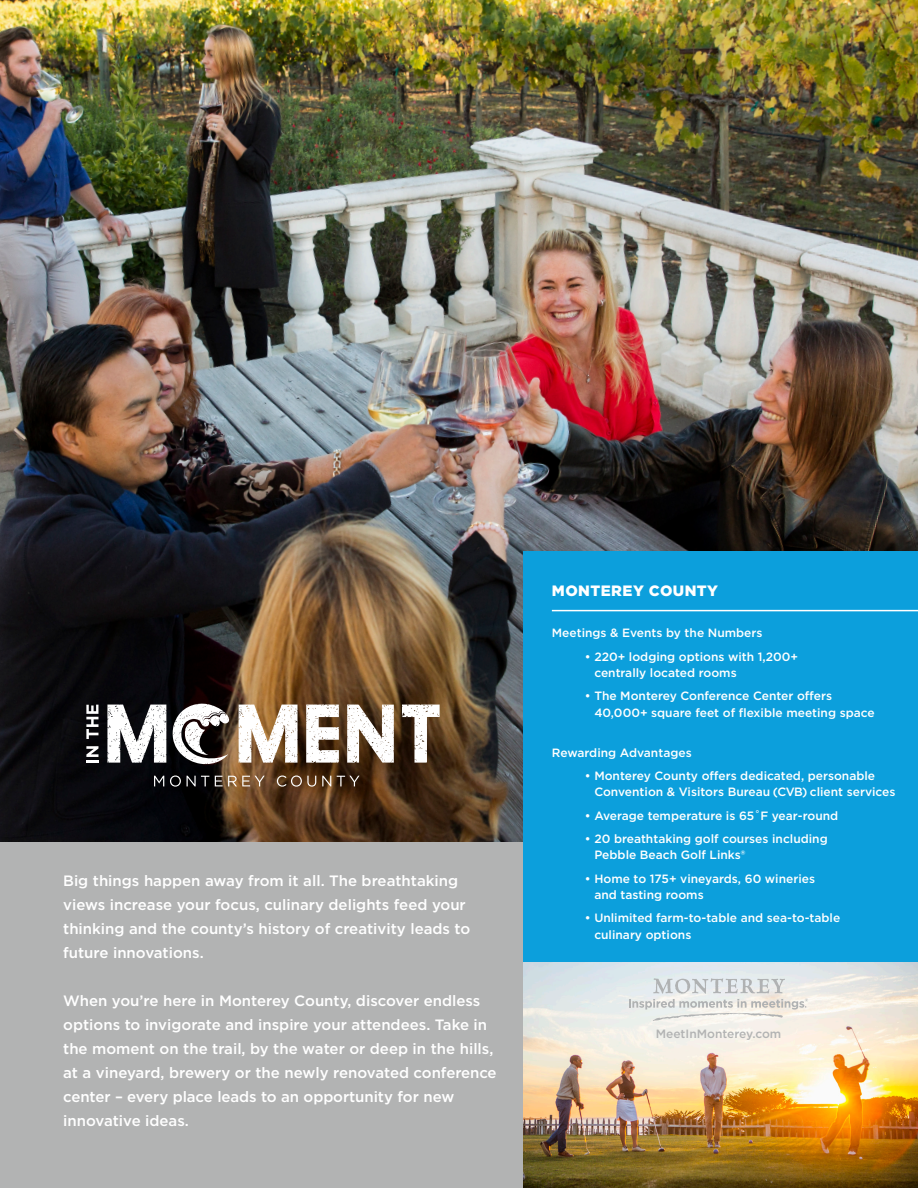
<style>
.page{position:relative;width:918px;height:1188px;background:#fff}
.page>*{position:absolute;margin:0;border:0;box-sizing:border-box;transform-origin:0 0}
.t1{font:500 15px/24px "Gotham";color:#fff}
.t2{font:900 15px "Gotham";letter-spacing:.03em;color:#fff}
.t3{font:500 12px/16.5px "Gotham";color:#fff}
.t4{font:500 12px "Gotham";color:#b2b3b3}
</style>
<div class="page">
<img style="left:0;top:0;width:918px;height:842px">
<div style="left:0;top:842px;width:918px;height:346px;background:#b2b3b3"></div>
<div style="left:523px;top:551px;width:395px;height:411px;background:#0c9fdc"></div>
<img style="left:523px;top:962px;width:395px;height:226px">
<svg style="left:107px;top:705px;width:59px;height:58px"></svg>
<svg style="left:306px;top:705px;width:33px;height:58px"></svg>
<svg style="left:347px;top:705px;width:47px;height:58px"></svg>
<svg style="left:402px;top:705px;width:38px;height:58px"></svg>
<svg style="left:239px;top:705px;width:59px;height:58px"></svg>
<svg style="left:86px;top:746px;width:12px;height:17px"></svg>
<svg style="left:86px;top:705px;width:12px;height:34px"></svg>
<svg style="left:172px;top:704px;width:57px;height:61px"></svg>
<svg style="left:154px;top:776px;width:10px;height:10px"></svg>
<svg style="left:170px;top:776px;width:11px;height:11px"></svg>
<svg style="left:187px;top:776px;width:22px;height:10px"></svg>
<svg style="left:215px;top:776px;width:50px;height:10px"></svg>
<svg style="left:277px;top:776px;width:39px;height:11px"></svg>
<svg style="left:322px;top:776px;width:9px;height:10px"></svg>
<svg style="left:337px;top:776px;width:23px;height:10px"></svg>
<svg style="left:629px;top:978px;width:179px;height:43px;background:#e2e3e1"></svg>
<hr style="left:552px;top:610px;width:366px;height:1px;background:#fff">
<p class="t1" style="left:63px;top:868px;width:409px">Big things happen away from it all. The breathtaking views increase your focus, culinary delights feed your thinking and the county’s history of creativity leads to future innovations.</p>
<p class="t1" style="left:63px;top:988px;width:435px">When you’re here in Monterey County, discover endless options to invigorate and inspire your attendees. Take in the moment on the trail, by the water or deep in the hills, at a vineyard, brewery or the newly renovated conference center – every place leads to an opportunity for new innovative ideas.</p>
<p class="t2" style="left:552px;top:581px;width:168px">MONTEREY COUNTY</p>
<p class="t3" style="left:552px;top:625px;width:212px">Meetings &amp; Events by the Numbers</p>
<p class="t3" style="left:594px;top:648px;width:205px;text-indent:-9px">• 220+ lodging options with 1,200+ centrally located rooms</p>
<p class="t3" style="left:594px;top:688px;width:282px;text-indent:-9px">• The Monterey Conference Center offers<br>40,000+ square feet of flexible meeting space</p>
<p class="t3" style="left:552px;top:744px;width:141px">Rewarding Advantages</p>
<p class="t3" style="left:594px;top:767px;width:303px;text-indent:-9px">• Monterey County offers dedicated, personable<br>Convention &amp; Visitors Bureau (CVB) client services</p>
<p class="t3" style="left:585px;top:807px;width:255px">• Average temperature is 65˚F year-round</p>
<p class="t3" style="left:594px;top:830px;width:235px;text-indent:-9px">• 20 breathtaking golf courses including<br>Pebble Beach Golf Links®</p>
<p class="t3" style="left:594px;top:870px;width:222px;text-indent:-9px">• Home to 175+ vineyards, 60 wineries and tasting rooms</p>
<p class="t3" style="left:594px;top:910px;width:247px;text-indent:-9px">• Unlimited farm-to-table and sea-to-table culinary options</p>
<p class="t4" style="left:656px;top:1026px;width:127px">MeetInMonterey.com</p>
</div>
